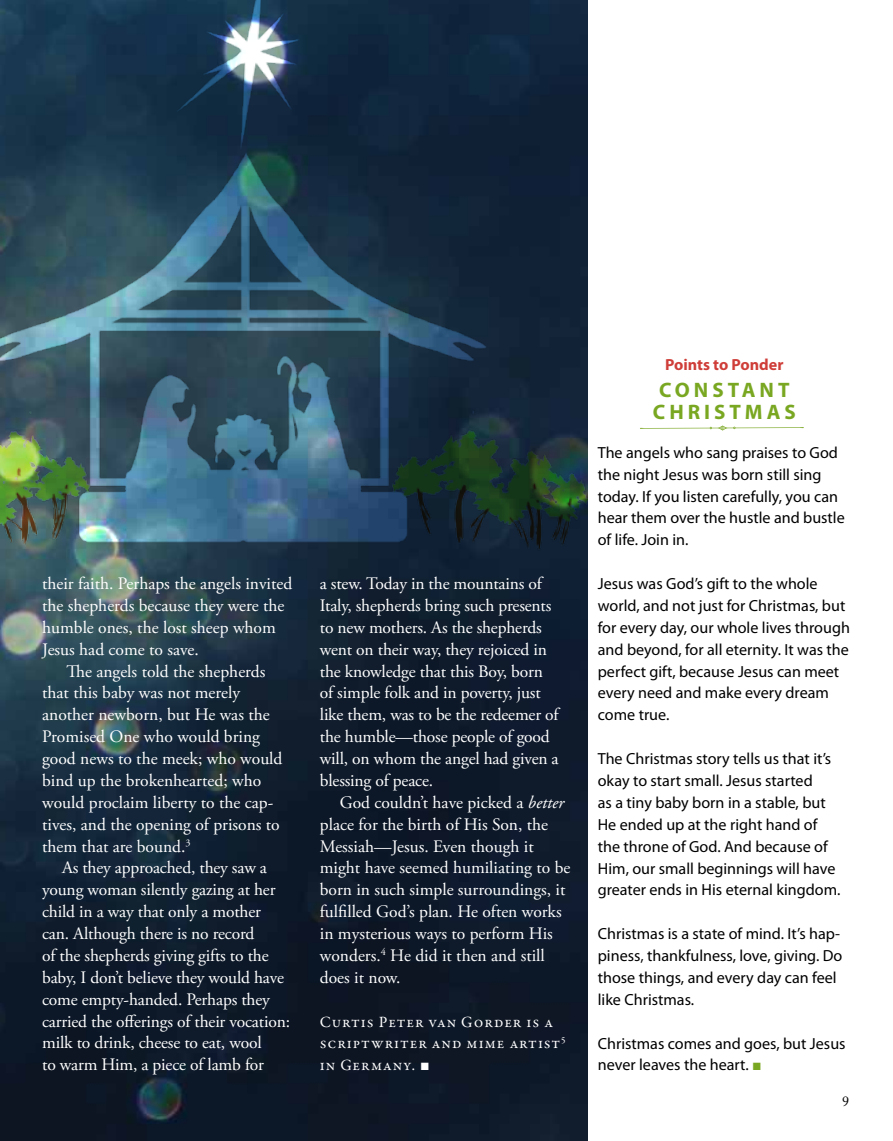
<style>
.page{position:relative;width:893px;height:1141px;background:#fff}
.page>*{position:absolute;margin:0;border:0;box-sizing:border-box;transform-origin:0 0}
.t1{font:700 21px/21.9px "Myriad Pro";letter-spacing:.19em;color:#79a722}
.t2{font:17.5px/21.9px "Adobe Garamond Pro";letter-spacing:-.01em;color:#fff}
.t3{font:16.1px/21.9px "Myriad Pro";color:#000}
.t4{font:700 16.1px "Myriad Pro";color:#cf3e39}
.t5{font:15.75px/21.9px "Garamond Premr Pro";letter-spacing:.06em;color:#fff}
.t6{font:14px "Adobe Caslon Pro";color:#000}
.s1{font-style:italic}
.s2{font-family:"Arial"}
.s3{font-family:"Arial";font-size:15.75px;color:#79a722}
</style>
<div class="page">
<img style="left:0;top:0;width:588px;height:1141px">
<img style="left:0;top:0;width:587px;height:553px">
<svg style="left:640px;top:425px;width:164px;height:6px"></svg>
<p class="t2" style="left:42px;top:573px;width:252px">their faith. Perhaps the angels invited</p>
<p class="t2" style="left:42px;top:595px;width:244px">the shepherds because they were the</p>
<p class="t2" style="left:42px;top:617px;width:235px">humble ones, the lost sheep whom</p>
<p class="t2" style="left:42px;top:639px;width:158px">Jesus had come to save.</p>
<p class="t2" style="left:66px;top:661px;width:200px">The angels told the shepherds</p>
<p class="t2" style="left:42px;top:683px;width:199px">that this baby was not merely</p>
<p class="t2" style="left:42px;top:704px;width:229px">another newborn, but He was the</p>
<p class="t2" style="left:42px;top:726px;width:219px">Promised One who would bring</p>
<p class="t2" style="left:42px;top:748px;width:242px">good news to the meek; who would</p>
<p class="t2" style="left:42px;top:770px;width:221px">bind up the brokenhearted; who</p>
<p class="t2" style="left:42px;top:792px;width:233px">would proclaim liberty to the cap-</p>
<p class="t2" style="left:42px;top:814px;width:239px">tives, and the opening of prisons to</p>
<p class="t2" style="left:42px;top:836px;width:150px">them that are bound.<sup>3</sup></p>
<p class="t2" style="left:62px;top:858px;width:206px">As they approached, they saw a</p>
<p class="t2" style="left:42px;top:879px;width:235px">young woman silently gazing at her</p>
<p class="t2" style="left:42px;top:901px;width:220px">child in a way that only a mother</p>
<p class="t2" style="left:42px;top:923px;width:214px">can. Although there is no record</p>
<p class="t2" style="left:42px;top:945px;width:228px">of the shepherds giving gifts to the</p>
<p class="t2" style="left:42px;top:967px;width:243px">baby, I don’t believe they would have</p>
<p class="t2" style="left:42px;top:989px;width:229px">come empty-handed. Perhaps they</p>
<p class="t2" style="left:42px;top:1011px;width:249px">carried the offerings of their vocation:</p>
<p class="t2" style="left:42px;top:1033px;width:221px">milk to drink, cheese to eat, wool</p>
<p class="t2" style="left:42px;top:1054px;width:223px">to warm Him, a piece of lamb for</p>
<p class="t2" style="left:320px;top:573px;width:240px">a stew. Today in the mountains of<br>Italy, shepherds bring such presents to new mothers. As the shepherds went on their way, they rejoiced in the knowledge that this Boy, born of simple folk and in poverty, just like them, was to be the redeemer of the humble—those people of good will, on whom the angel had given a blessing of peace.</p>
<p class="t2" style="left:320px;top:792px;width:252px;text-indent:20px">God couldn’t have picked a <span class="s1">better </span>place for the birth of His Son, the<br>Messiah—Jesus. Even though it might have seemed humiliating to be born in such simple surroundings, it fulfilled God’s plan. He often works in mysterious ways to perform His wonders.<sup>4</sup> He did it then and still does it now.</p>
<p class="t5" style="left:320px;top:1011px;width:247px">Curtis Peter van Gorder is a scriptwriter and mime artist<sup>5 </sup>in Germany. <span class="s2">■</span></p>
<p class="t4" style="left:665px;top:354px;width:120px">POINTS TO PONDER</p>
<p class="t1" style="left:653px;top:379px;width:144px">CONSTANT<br>CHRISTMAS</p>
<p class="t3" style="left:598px;top:441px;width:248px">The angels who sang praises to God the night Jesus was born still sing today. If you listen carefully, you can hear them over the hustle and bustle of life. Join in.</p>
<p class="t3" style="left:598px;top:572px;width:254px">Jesus was God’s gift to the whole world, and not just for Christmas, but for every day, our whole lives through and beyond, for all eternity. It was the perfect gift, because Jesus can meet every need and make every dream come true.</p>
<p class="t3" style="left:598px;top:747px;width:244px">The Christmas story tells us that it’s okay to start small. Jesus started<br>as a tiny baby born in a stable, but He ended up at the right hand of the throne of God. And because of Him, our small beginnings will have greater ends in His eternal kingdom.</p>
<p class="t3" style="left:598px;top:923px;width:246px">Christmas is a state of mind. It’s hap&shy;piness‚ thankfulness, love, giving. Do those things, and every day can feel like Christmas.</p>
<p class="t3" style="left:598px;top:1032px;width:249px">Christmas comes and goes, but Jesus never leaves the heart. <span class="s3">■</span></p>
<p class="t6" style="left:842px;top:1093px;width:8px">9</p>
</div>
